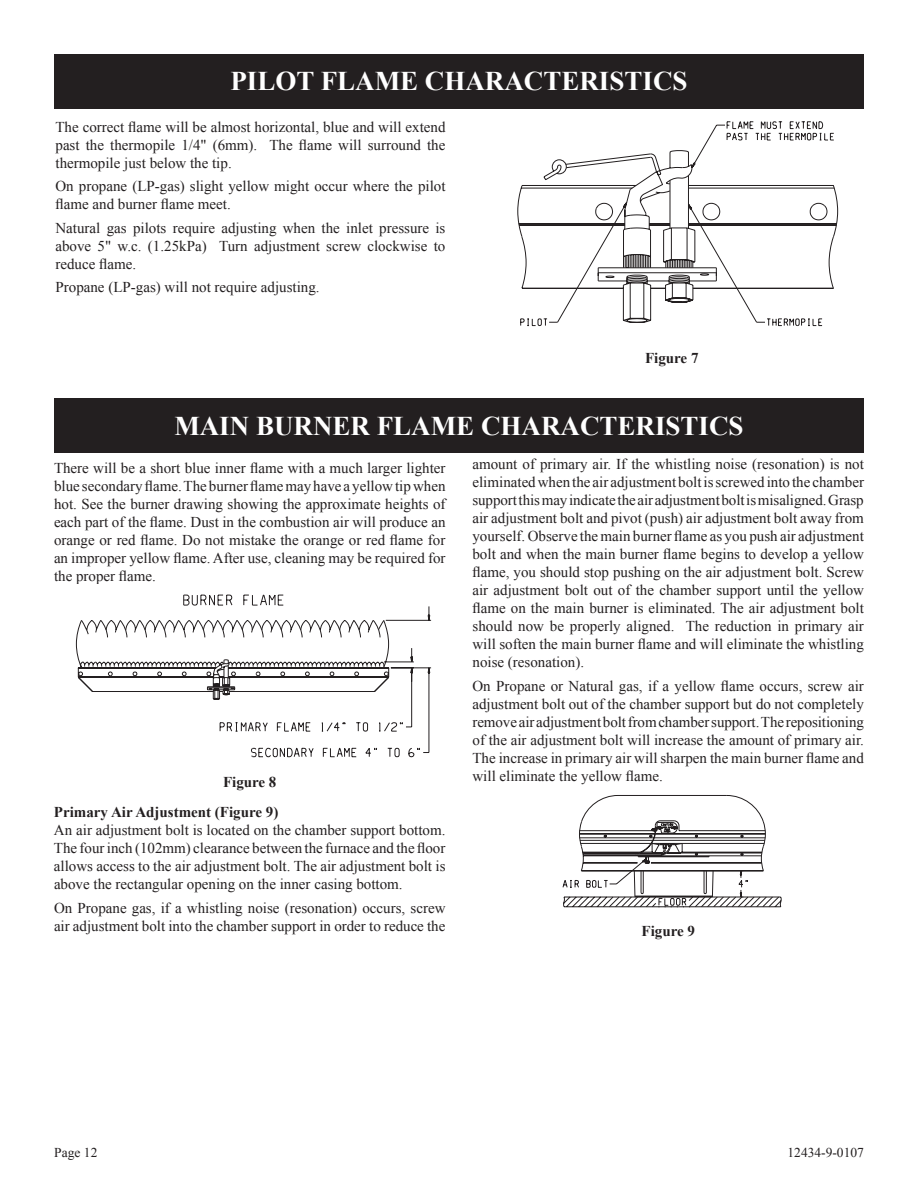
<style>
.page{position:relative;width:918px;height:1188px;background:#fff}
.page>*{position:absolute;margin:0;border:0;box-sizing:border-box;transform-origin:0 0}
.t1{font:700 27px "Times New Roman";color:#fff}
.t2{font:15px/18px "Times New Roman";color:#231f20;text-align:justify}
.t3{font:700 15px/30.9px "Times New Roman";color:#231f20;text-align:right}
.t4{font:13.5px "Times New Roman";color:#231f20}
</style>
<div class="page">
<svg style="left:517px;top:122px;width:320px;height:201px"></svg>
<svg style="left:76px;top:595px;width:355px;height:162px"></svg>
<svg style="left:563px;top:795px;width:218px;height:112px"></svg>
<div style="left:54px;top:54px;width:810px;height:54px;background:#231f20"></div>
<div style="left:54px;top:398px;width:810px;height:54px;background:#231f20"></div>
<h1 class="t1" style="left:230px;top:63px;width:459px">PILOT FLAME CHARACTERISTICS</h1>
<p class="t2" style="left:56px;top:118px;width:392px">The correct flame will be almost horizontal, blue and will extend past the thermopile 1/4" (6mm). The flame will surround the thermopile just below the tip.</p>
<p class="t2" style="left:56px;top:177px;width:392px">On propane (LP-gas) slight yellow might occur where the pilot flame and burner flame meet.</p>
<p class="t2" style="left:56px;top:218px;width:391px">Natural gas pilots require adjusting when the inlet pressure is above 5" w.c. (1.25kPa) Turn adjustment screw clockwise to reduce flame.</p>
<p class="t2" style="left:56px;top:278px;width:266px">Propane (LP-gas) will not require adjusting.</p>
<p class="t3" style="left:645px;top:342px;width:55px">Figure 7</p>
<h1 class="t1" style="left:174px;top:407px;width:571px">MAIN BURNER FLAME CHARACTERISTICS</h1>
<p class="t2" style="left:54px;top:458px;width:393px">There will be a short blue inner flame with a much larger lighter blue secondary flame. The burner flame may have a yellow tip when hot. See the burner drawing showing the approximate heights of each part of the flame. Dust in the combustion air will produce an orange or red flame. Do not mistake the orange or red flame for an improper yellow flame. After use, cleaning may be required for the proper flame.</p>
<p class="t3" style="left:54px;top:766px;width:226px">Figure 8<br>Primary Air Adjustment (Figure 9)</p>
<p class="t2" style="left:54px;top:821px;width:393px">An air adjustment bolt is located on the chamber support bottom.<br>The four inch (102mm) clearance between the furnace and the floor allows access to the air adjustment bolt. The air adjustment bolt is above the rectangular opening on the inner casing bottom.</p>
<p class="t2" style="left:54px;top:899px;width:393px">On Propane gas, if a whistling noise (resonation) occurs, screw air adjustment bolt into the chamber support in order to reduce the</p>
<p class="t2" style="left:472px;top:455px;width:393px">amount of primary air. If the whistling noise (resonation) is not eliminated when the air adjustment bolt is screwed into the chamber support this may indicate the air adjustment bolt is misaligned. Grasp air adjustment bolt and pivot (push) air adjustment bolt away from yourself. Observe the main burner flame as you push air adjustment bolt and when the main burner flame begins to develop a yellow flame, you should stop pushing on the air adjustment bolt. Screw air adjustment bolt out of the chamber support until the yellow flame on the main burner is eliminated. The air adjustment bolt should now be properly aligned. The reduction in primary air will soften the main burner flame and will eliminate the whistling noise (resonation).</p>
<p class="t2" style="left:472px;top:677px;width:393px">On Propane or Natural gas, if a yellow flame occurs, screw air adjustment bolt out of the chamber support but do not completely remove air adjustment bolt from chamber support. The repositioning of the air adjustment bolt will increase the amount of primary air.<br>The increase in primary air will sharpen the main burner flame and will eliminate the yellow flame.</p>
<p class="t3" style="left:642px;top:915px;width:55px">Figure 9</p>
<p class="t4" style="left:54px;top:1143px;width:45px">Page 12</p>
<p class="t4" style="left:788px;top:1143px;width:78px">12434-9-0107</p>
</div>
